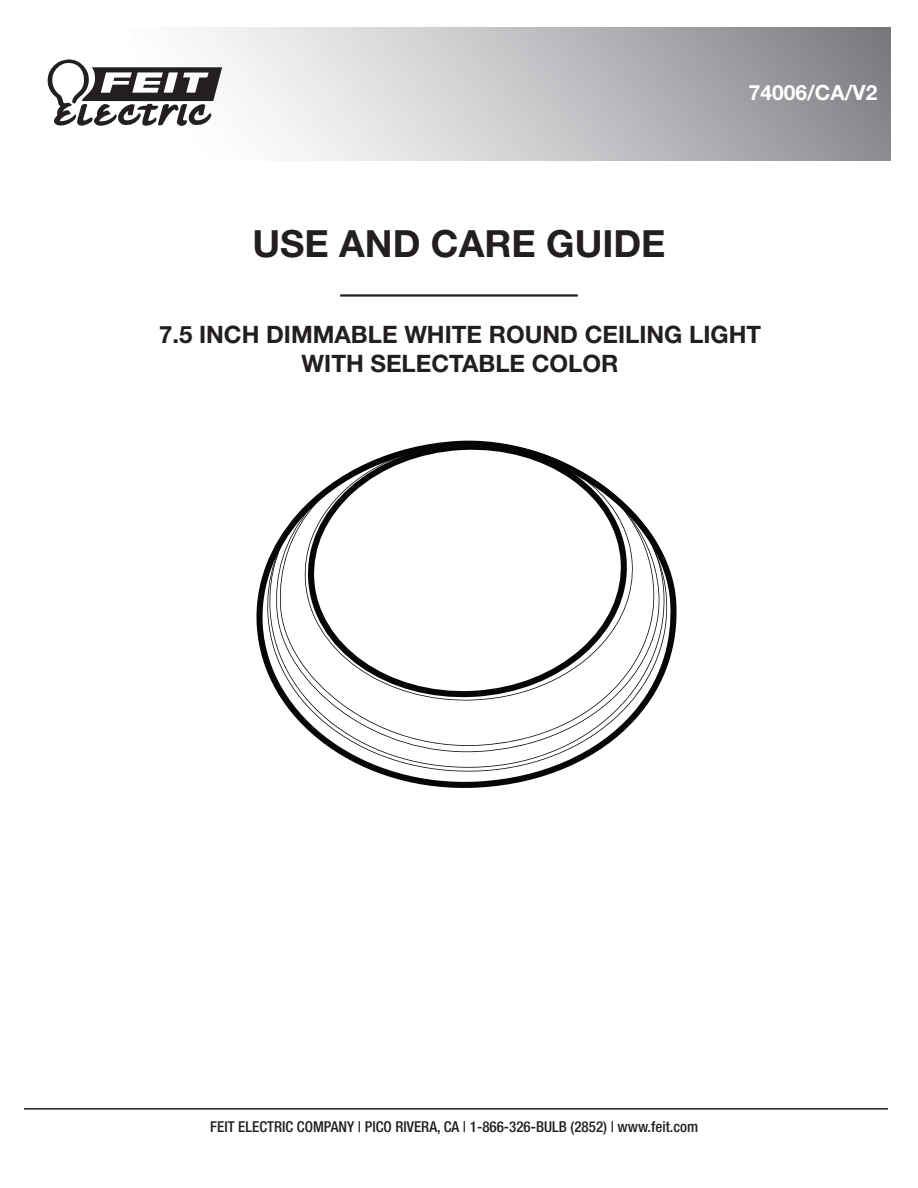
<style>
.page{position:relative;width:918px;height:1188px;background:#fff}
.page>*{position:absolute;margin:0;border:0;box-sizing:border-box;transform-origin:0 0}
.t1{font:700 37.5px "Helvetica Neue LT Std";color:#231f20}
.t2{font:700 24px/28.8px "Helvetica Neue LT Std";color:#231f20;text-align:center}
.t3{font:700 21px "Helvetica Neue LT Std";color:#fff}
.t4{font:500 condensed 15px "Helvetica Neue";color:#231f20}
.s1{font-family:"Helvetica Neue LT Std"}
</style>
<div class="page">
<div style="left:131px;top:27px;width:760px;height:133px;background:linear-gradient(to right,#fff,#85878b)"></div>
<hr style="left:340px;top:294px;width:238px;height:3px;background:#231f20">
<svg style="left:47px;top:59px;width:175px;height:68px"></svg>
<hr style="left:24px;top:1108px;width:864px;height:2px;background:#231f20">
<svg style="left:256px;top:568px;width:421px;height:220px"></svg>
<svg style="left:265px;top:562px;width:405px;height:211px"></svg>
<svg style="left:267px;top:550px;width:400px;height:219px"></svg>
<svg style="left:273px;top:539px;width:388px;height:215px"></svg>
<svg style="left:278px;top:440px;width:377px;height:308px"></svg>
<h1 class="t1" style="left:252px;top:220px;width:415px">USE AND CARE GUIDE</h1>
<h3 class="t3" style="left:749px;top:79px;width:130px">74006/CA/V2</h3>
<h2 class="t2" style="left:159px;top:320px;width:604px">7.5 INCH DIMMABLE WHITE ROUND CEILING LIGHT<br>WITH SELECTABLE COLOR</h2>
<p class="t4" style="left:210px;top:1118px;width:489px">FEIT ELECTRIC COMPANY | PICO RIVERA, CA | <span class="s1">1-866-326-BULB (2852)</span> | www.feit.com</p>
</div>
